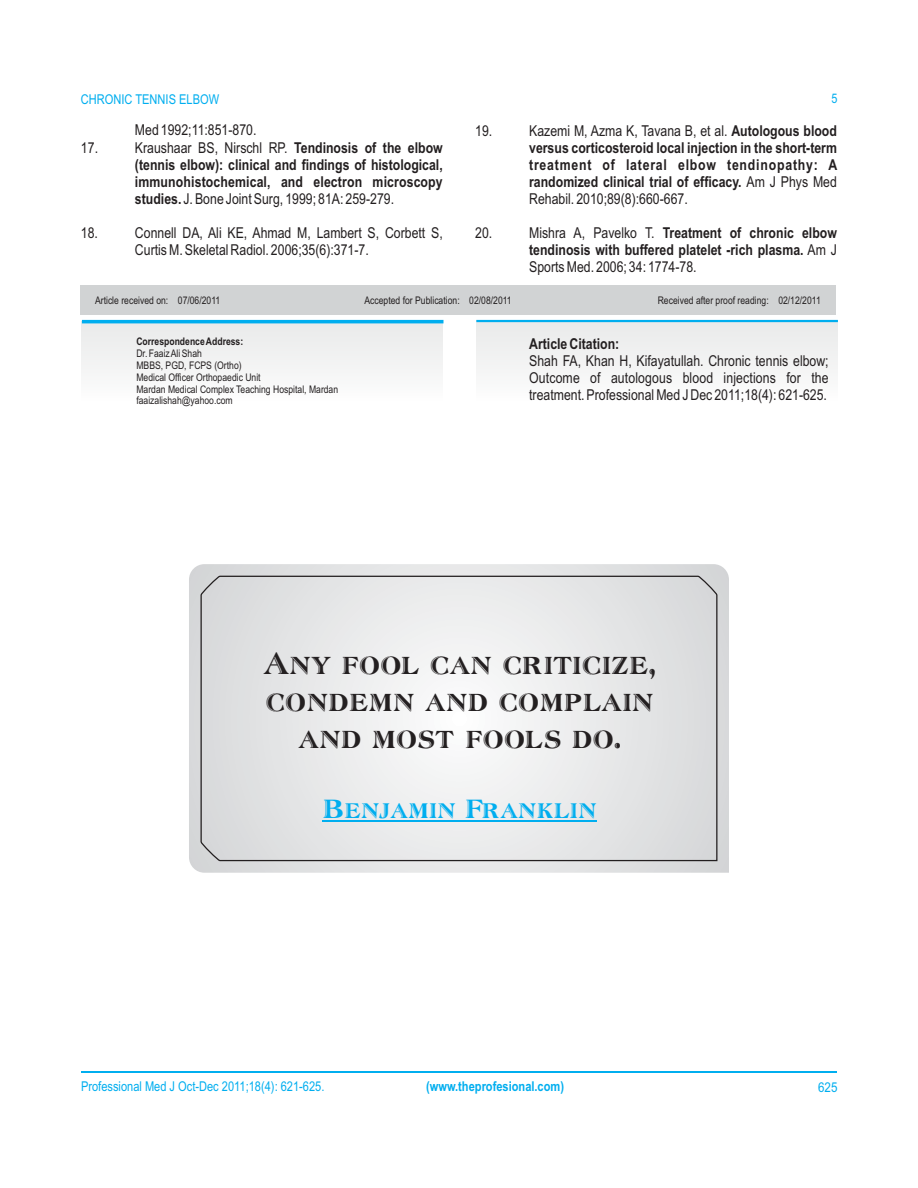
<style>
.page{position:relative;width:918px;height:1188px;background:#fff}
.page>*{position:absolute;margin:0;border:0;box-sizing:border-box;transform-origin:0 0}
.t1{font:30px/37px "Atlantic Inline";color:#231f20;text-align:center}
.t2{font:25.65px "Atlantic Inline";color:#00aeef}
.t3{font:15px/17px "Arial Narrow";color:#231f20;text-align:justify}
.t4{font:700 15px/17px "Arial Narrow";color:#231f20}
.t5{font:700 15px "Arial Narrow";letter-spacing:.055em;color:#231f20}
.t6{font:13.5px "Arial Narrow";color:#00aeef}
.t7{font:700 13.5px "Arial Narrow";color:#00aeef}
.t8{font:13.5px "Arial Narrow";color:#00aeef;scale:1.04 1}
.t9{font:13.2px "Arial Narrow";color:#00aeef}
.t10{font:10.5px/11.9px "Arial Narrow";color:#231f20}
.t11{font:700 10.5px "Arial Narrow";color:#231f20}
.s1{font-weight:700}
.s2{font-weight:400}
</style>
<div class="page">
<hr style="left:81px;top:1072px;width:756px;height:1px;background:#00aeef">
<div style="left:80px;top:285px;width:756px;height:30px;background:#d1d3d4"></div>
<div style="left:82px;top:321px;width:361px;height:103px;background:#f5f5f5"></div>
<hr style="left:82px;top:320px;width:361px;height:3px;background:#00aeef">
<div style="left:477px;top:320px;width:361px;height:104px;background:#f5f5f5"></div>
<hr style="left:476px;top:320px;width:362px;height:2px;background:#00aeef">
<svg style="left:189px;top:564px;width:540px;height:309px"></svg>
<svg style="left:200px;top:575px;width:518px;height:287px"></svg>
<hr style="left:323px;top:820px;width:274px;height:1px;background:#00aeef">
<p class="t6" style="left:81px;top:94px;width:140px">CHRONIC TENNIS ELBOW</p>
<p class="t9" style="left:832px;top:94px;width:8px">5</p>
<p class="t3" style="left:135px;top:123px;width:123px">Med 1992;11:851-870.</p>
<p class="t3" style="left:475px;top:123px;width:19px">19.</p>
<p class="t3" style="left:529px;top:123px;width:309px">Kazemi M, Azma K, Tavana B, et al. <span class="s1">Autologous blood</span></p>
<p class="t3" style="left:81px;top:140px;width:19px">17.</p>
<p class="t3" style="left:135px;top:140px;width:309px">Kraushaar BS, Nirschl RP. <span class="s1">Tendinosis of the elbow</span></p>
<p class="t4" style="left:529px;top:140px;width:309px">versus corticosteroid local injection in the short-term</p>
<p class="t4" style="left:135px;top:157px;width:309px">(tennis elbow): clinical and findings of histological,</p>
<p class="t5" style="left:529px;top:159px;width:310px">treatment of lateral elbow tendinopathy: A</p>
<p class="t4" style="left:135px;top:175px;width:309px">immunohistochemical, and electron microscopy</p>
<p class="t4" style="left:529px;top:175px;width:309px">randomized clinical trial of efficacy. <span class="s2">Am J Phys Med</span></p>
<p class="t3" style="left:135px;top:192px;width:261px"><span class="s1">studies.</span> J. Bone Joint Surg, 1999; 81A: 259-279.</p>
<p class="t3" style="left:529px;top:192px;width:160px">Rehabil. 2010;89(8):660-667.</p>
<p class="t3" style="left:81px;top:226px;width:19px">18.</p>
<p class="t3" style="left:135px;top:226px;width:309px">Connell DA, Ali KE, Ahmad M, Lambert S, Corbett S,</p>
<p class="t3" style="left:475px;top:226px;width:19px">20.</p>
<p class="t4" style="left:529px;top:226px;width:309px"><span class="s2">Mishra A, Pavelko T.</span> Treatment of chronic elbow</p>
<p class="t3" style="left:135px;top:243px;width:235px">Curtis M. Skeletal Radiol. 2006;35(6):371-7.</p>
<p class="t4" style="left:529px;top:243px;width:309px">tendinosis with buffered platelet -rich plasma. <span class="s2">Am J<br>Sports Med. 2006; 34: 1774-78.</span></p>
<p class="t10" style="left:95px;top:295px;width:127px">Article received on: 07/06/2011</p>
<p class="t10" style="left:658px;top:295px;width:165px">Received after proof reading: 02/12/2011</p>
<p class="t11" style="left:136px;top:337px;width:108px">Correspondence Address:</p>
<p class="t10" style="left:136px;top:348px;width:203px">Dr. Faaiz Ali Shah<br>MBBS, PGD, FCPS (Ortho)<br>Medical Officer Orthopaedic Unit<br>Mardan Medical Complex Teaching Hospital, Mardan faaizalishah@yahoo.com</p>
<p class="t10" style="left:364px;top:295px;width:149px">Accepted for Publication: 02/08/2011</p>
<p class="t4" style="left:529px;top:337px;width:92px">Article Citation:</p>
<p class="t3" style="left:529px;top:354px;width:301px">Shah FA, Khan H, Kifayatullah. Chronic tennis elbow; Outcome of autologous blood injections for the treatment. Professional Med J Dec 2011;18(4): 621-625.</p>
<h1 class="t1" style="left:263px;top:644px;width:395px">Any fool can criticize, condemn and complain and most fools do.</h1>
<h2 class="t2" style="left:323px;top:792px;width:276px">Benjamin Franklin</h2>
<p class="t6" style="left:81px;top:1082px;width:245px">Professional Med J Oct-Dec 2011;18(4): 621-625.</p>
<p class="t7" style="left:426px;top:1082px;width:140px">(www.theprofesional.com)</p>
<p class="t8" style="left:818px;top:1082px;width:20px">625</p>
</div>
